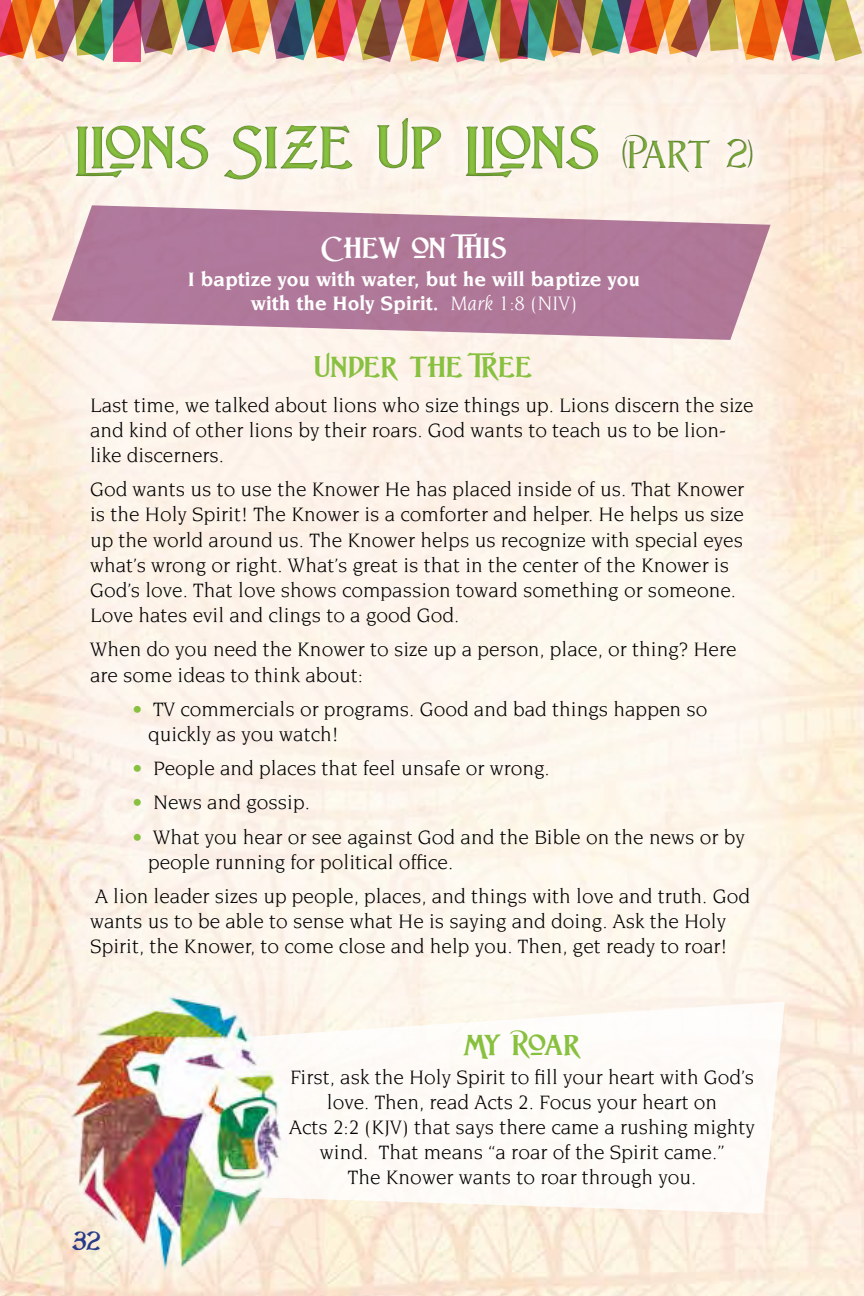
<style>
.page{position:relative;width:864px;height:1296px;background:#fff}
.page>*{position:absolute;margin:0;border:0;box-sizing:border-box;transform-origin:0 0}
.t1{font:700 58px "Lightfoot";letter-spacing:.01em;color:#88c03f}
.t2{font:700 28px "Lightfoot";letter-spacing:.015em;color:#88c03f}
.t3{font:700 28px "Lightfoot";letter-spacing:.025em;color:#fff}
.t4{font:700 24px "Lightfoot";color:#263b88}
.t5{font:21px/25.2px "Novarese";color:#000}
.t6{font:700 21px/24px "Novarese";color:#fff;text-align:center}
.s1{font-weight:400;font-size:38px}
.s2{font-weight:400;font-style:italic}
.s3{color:#88c03f}
</style>
<div class="page">
<img style="left:0;top:0;width:864px;height:1296px">
<div style="left:52px;top:52px;width:745px;height:1015px;background:#fdf5eb"></div>
<svg style="left:52px;top:205px;width:719px;height:135px;fill:#b0799b"></svg>
<svg style="left:0;top:0;width:862px;height:63px"></svg>
<svg style="left:288px;top:1001px;width:498px;height:213px"></svg>
<img style="left:52px;top:988px;width:236px;height:302px">
<div style="left:64px;top:106px;width:701px;height:86px;background:#fdf2e6"></div>
<div style="left:56px;top:114px;width:762px;height:86px;background:#000;opacity:.5"></div>
<h1 class="t1" style="left:75px;top:116px;width:679px">Lions Size Up Lions <span class="s1">(Part 2)</span></h1>
<h2 class="t3" style="left:322px;top:233px;width:186px">Chew on This</h2>
<p class="t6" style="left:188px;top:267px;width:454px">I baptize you with water, but he will baptize you with the Holy Spirit. <span class="s2">Mark 1:8 (NIV)</span></p>
<h2 class="t2" style="left:314px;top:352px;width:219px">Under the Tree</h2>
<p class="t5" style="left:90px;top:392px;width:665px">Last time, we talked about lions who size things up. Lions discern the size and kind of other lions by their roars. God wants to teach us to be lion&shy;like discerners.</p>
<p class="t5" style="left:90px;top:477px;width:656px">God wants us to use the Knower He has placed inside of us. That Knower is the Holy Spirit! The Knower is a comforter and helper. He helps us size up the world around us. The Knower helps us recognize with special eyes what’s wrong or right. What’s great is that in the center of the Knower is God’s love. That love shows compassion toward something or someone.<br>Love hates evil and clings to a good God.</p>
<p class="t5" style="left:90px;top:637px;width:648px">When do you need the Knower to size up a person, place, or thing? Here are some ideas to think about:</p>
<p class="t5" style="left:148px;top:696px;width:561px;text-indent:-16px"><span class="s3">•</span> TV commercials or programs. Good and bad things happen so quickly as you watch!</p>
<p class="t5" style="left:132px;top:756px;width:419px"><span class="s3">•</span> People and places that feel unsafe or wrong.</p>
<p class="t5" style="left:132px;top:790px;width:179px"><span class="s3">•</span> News and gossip.</p>
<p class="t5" style="left:148px;top:824px;width:598px;text-indent:-16px"><span class="s3">•</span> What you hear or see against God and the Bible on the news or by people running for political office.</p>
<p class="t5" style="left:90px;top:883px;width:662px">A lion leader sizes up people, places, and things with love and truth. God wants us to be able to sense what He is saying and doing. Ask the Holy<br>Spirit, the Knower, to come close and help you. Then, get ready to roar!</p>
<p class="t4" style="left:72px;top:1228px;width:30px">32</p>
<h2 class="t2" style="left:463px;top:1030px;width:119px">My Roar</h2>
<p class="t5" style="left:289px;top:1064px;width:467px;text-align:center">First, ask the Holy Spirit to fill your heart with God’s love. Then, read Acts 2. Focus your heart on<br>Acts 2:2 (KJV) that says there came a rushing mighty wind. That means “a roar of the Spirit came.”<br>The Knower wants to roar through you.</p>
</div>
